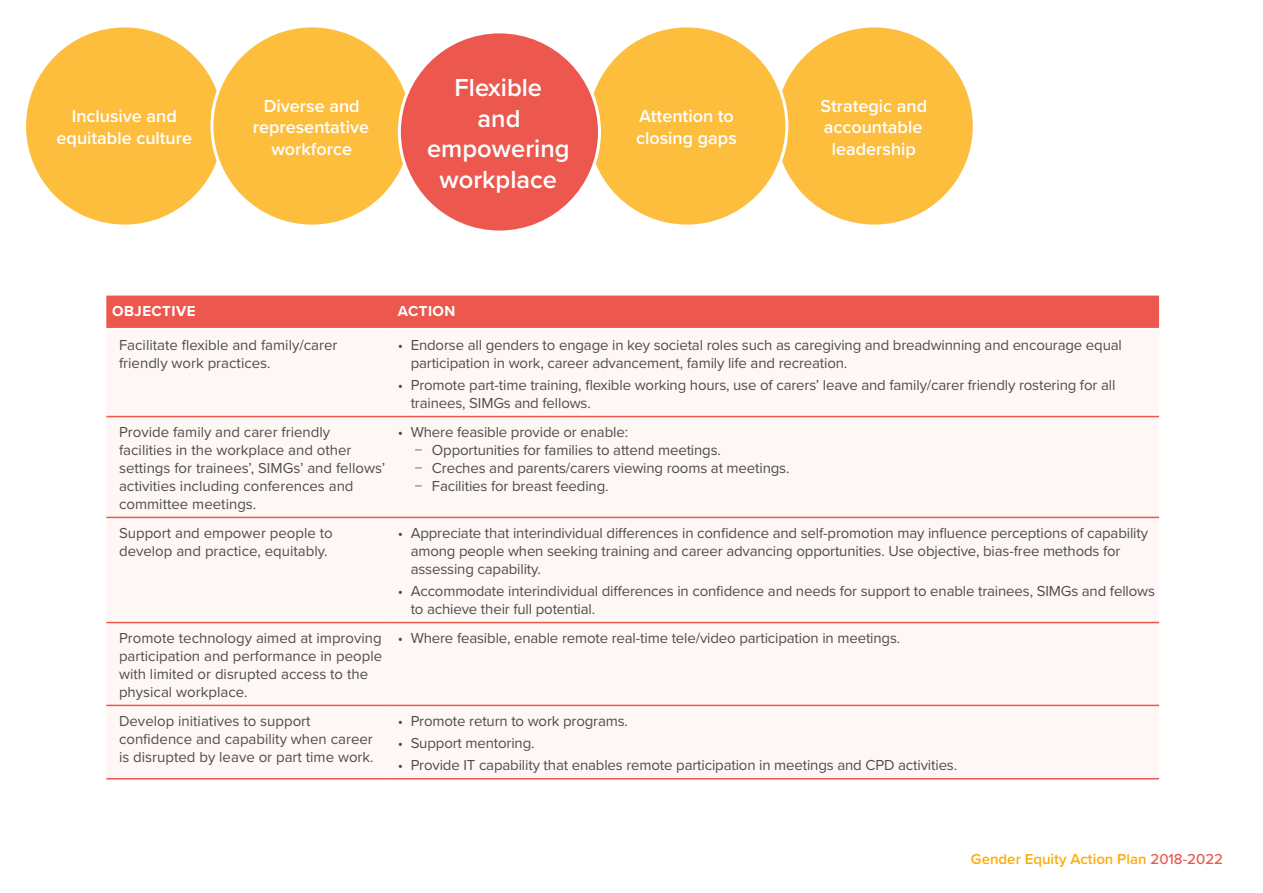
<style>
.page{position:relative;width:1263px;height:893px;background:#fff}
.page>*{position:absolute;margin:0;border:0;box-sizing:border-box;transform-origin:0 0}
.t1{font:600 25.5px/30.6px "Proxima Nova";color:#fff;text-align:center}
.t2{font:600 18px/21.6px "Proxima Nova";color:#fff;text-align:center}
.t3{font:15px/18px "Proxima Nova";letter-spacing:-.01em;color:#4d4d4f}
.t4{font:600 15px "Proxima Nova";color:#fcac0d}
.t5{font:700 15px "Proxima Nova";letter-spacing:.03em;color:#fff}
.s1{font-weight:500;color:#ec584e}
</style>
<div class="page">
<div style="left:774px;top:26px;width:200px;height:200px;background:#fdbd3d;border-radius:50%"></div>
<div style="left:106px;top:296px;width:1053px;height:32px;background:#ec584e"></div>
<div style="left:106px;top:415px;width:1053px;height:292px;background:#fef7f6"></div>
<hr style="left:106px;top:416px;width:286px;height:1px;background:#ec584e">
<hr style="left:392px;top:416px;width:767px;height:1px;background:#ec584e">
<hr style="left:106px;top:517px;width:286px;height:1px;background:#ec584e">
<hr style="left:392px;top:517px;width:767px;height:1px;background:#ec584e">
<hr style="left:106px;top:622px;width:286px;height:1px;background:#ec584e">
<hr style="left:392px;top:622px;width:767px;height:1px;background:#ec584e">
<hr style="left:106px;top:705px;width:286px;height:1px;background:#ec584e">
<hr style="left:392px;top:705px;width:767px;height:1px;background:#ec584e">
<hr style="left:106px;top:778px;width:286px;height:1px;background:#ec584e">
<hr style="left:392px;top:778px;width:767px;height:1px;background:#ec584e">
<div style="left:587px;top:26px;width:200px;height:200px;background:#fdbd3d;border-radius:50%"></div>
<div style="left:25px;top:26px;width:200px;height:200px;background:#fdbd3d;border-radius:50%"></div>
<div style="left:212px;top:26px;width:200px;height:200px;background:#fdbd3d;border-radius:50%"></div>
<div style="left:399px;top:32px;width:200px;height:200px;background:#ec584e;border-radius:50%"></div>
<p class="t2" style="left:57px;top:105px;width:137px">Inclusive and equitable culture</p>
<p class="t2" style="left:253px;top:94px;width:118px">Diverse and representative workforce</p>
<h1 class="t1" style="left:427px;top:72px;width:144px">Flexible<br>and empowering workplace</h1>
<p class="t2" style="left:636px;top:105px;width:102px;text-align:left">Attention to closing gaps</p>
<p class="t2" style="left:821px;top:94px;width:108px">Strategic and accountable leadership</p>
<p class="t5" style="left:112px;top:300px;width:85px">OBJECTIVE</p>
<p class="t5" style="left:398px;top:300px;width:59px">ACTION</p>
<p class="t3" style="left:119px;top:335px;width:220px">Facilitate flexible and family/carer friendly work practices.</p>
<p class="t3" style="left:411px;top:335px;width:713px;text-indent:-13px">• Endorse all genders to engage in key societal roles such as caregiving and breadwinning and encourage equal participation in work, career advancement, family life and recreation.</p>
<p class="t3" style="left:411px;top:375px;width:706px;text-indent:-13px">• Promote part-time training, flexible working hours, use of carers’ leave and family/carer friendly rostering for all trainees, SIMGs and fellows.</p>
<p class="t3" style="left:119px;top:422px;width:268px">Provide family and carer friendly facilities in the workplace and other settings for trainees’, SIMGs’ and fellows’ activities including conferences and committee meetings.</p>
<p class="t3" style="left:415px;top:422px;width:376px;text-indent:-17px">• Where feasible provide or enable:<br>− Opportunities for families to attend meetings.<br>− Creches and parents/carers viewing rooms at meetings. − Facilities for breast feeding.</p>
<p class="t3" style="left:119px;top:523px;width:215px">Support and empower people to develop and practice, equitably.</p>
<p class="t3" style="left:411px;top:523px;width:739px;text-indent:-13px">• Appreciate that interindividual differences in confidence and self-promotion may influence perceptions of capability among people when seeking training and career advancing opportunities. Use objective, bias-free methods for assessing capability.</p>
<p class="t3" style="left:411px;top:581px;width:746px;text-indent:-13px">• Accommodate interindividual differences in confidence and needs for support to enable trainees, SIMGs and fellows to achieve their full potential.</p>
<p class="t3" style="left:119px;top:628px;width:265px">Promote technology aimed at improving participation and performance in people with limited or disrupted access to the physical workplace.</p>
<p class="t3" style="left:398px;top:628px;width:504px">• Where feasible, enable remote real-time tele/video participation in meetings.</p>
<p class="t3" style="left:119px;top:711px;width:256px">Develop initiatives to support confidence and capability when career is disrupted by leave or part time work.</p>
<p class="t3" style="left:398px;top:711px;width:232px">• Promote return to work programs.</p>
<p class="t3" style="left:398px;top:733px;width:138px">• Support mentoring.</p>
<p class="t3" style="left:398px;top:756px;width:561px">• Provide IT capability that enables remote participation in meetings and CPD activities.</p>
<p class="t4" style="left:971px;top:848px;width:254px">Gender Equity Action Plan <span class="s1">2018-2022</span></p>
</div>
